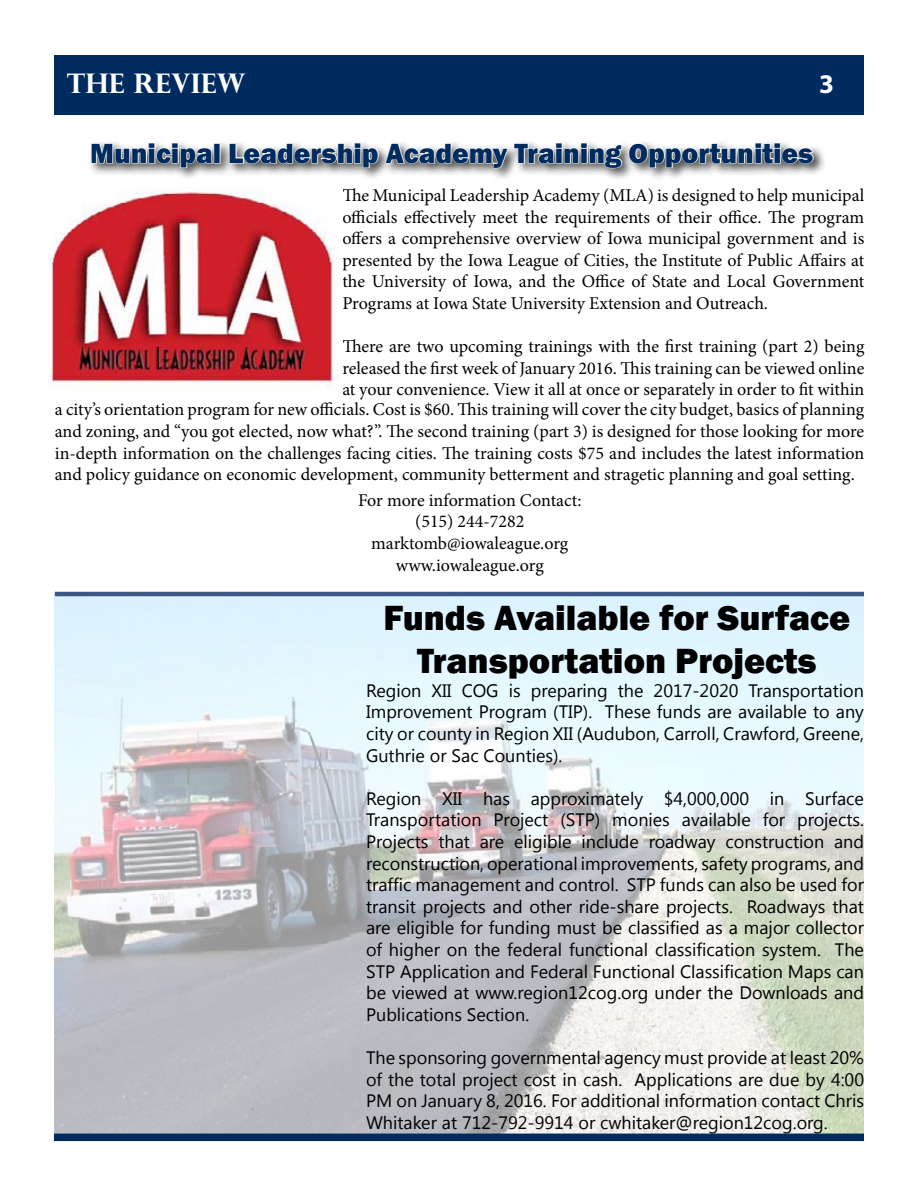
<style>
.page{position:relative;width:918px;height:1188px;background:#fff}
.page>*{position:absolute;margin:0;border:0;box-sizing:border-box;transform-origin:0 0}
.t1{font:800 36px/43.2px "Franklin Gothic";color:#000;text-align:center}
.t2{font:800 28.5px "Franklin Gothic";color:#002b5e}
.t3{font:700 27px "Perpetua Titling";color:#fff}
.t4{font:700 27px "Myriad Pro";color:#fff}
.t5{font:18px/21.6px "Minion Pro";color:#000;text-align:justify}
.t6{font:18px/21.6px "Segoe UI";color:#000;text-align:justify}
</style>
<div class="page">
<img style="left:54px;top:594px;width:810px;height:540px">
<div style="left:54px;top:55px;width:810px;height:59px;background:#002b5e"></div>
<div style="left:54px;top:1134px;width:810px;height:7px;background:#002b5e"></div>
<div style="left:88px;top:139px;width:738px;height:42px;background:#000;opacity:.75"></div>
<svg style="left:90px;top:139px;width:124px;height:30px"></svg>
<div style="left:214px;top:143px;width:7px;height:20px;border:2px solid #fff"></div>
<svg style="left:229px;top:142px;width:585px;height:27px"></svg>
<hr style="left:55px;top:592px;width:809px;height:4px;background:#3c5785">
<img style="left:49px;top:189px;width:286px;height:196px">
<h3 class="t3" style="left:67px;top:66px;width:180px">THE REVIEW</h3>
<h3 class="t4" style="left:819px;top:67px;width:16px">3</h3>
<h2 class="t2" style="left:90px;top:135px;width:725px">Municipal Leadership Academy Training Opportunities</h2>
<p class="t5" style="left:342px;top:185px;width:524px">The Municipal Leadership Academy (MLA) is designed to help municipal officials effectively meet the requirements of their office. The program offers a comprehensive overview of Iowa municipal government and is presented by the Iowa League of Cities, the Institute of Public Affairs at the University of Iowa, and the Office of State and Local Government Programs at Iowa State University Extension and Outreach.</p>
<p class="t5" style="left:342px;top:336px;width:524px">There are two upcoming trainings with the first training (part 2) being released the first week of January 2016. This training can be viewed online at your convenience. View it all at once or separately in order to fit within</p>
<p class="t5" style="left:55px;top:399px;width:811px">a city’s orientation program for new officials. Cost is $60. This training will cover the city budget, basics of planning and zoning, and “you got elected, now what?”. The second training (part 3) is designed for those looking for more in-depth information on the challenges facing cities. The training costs $75 and includes the latest information and policy guidance on economic development, community betterment and stragetic planning and goal setting.</p>
<p class="t5" style="left:358px;top:489px;width:225px;text-align:center">For more information Contact: (515) 244-7282 marktomb@iowaleague.org www.iowaleague.org</p>
<h1 class="t1" style="left:383px;top:596px;width:468px">Funds Available for Surface<br>Transportation Projects</h1>
<p class="t6" style="left:366px;top:679px;width:499px">Region XII COG is preparing the 2017-2020 Transportation Improvement Program (TIP). These funds are available to any city or county in Region XII (Audubon, Carroll, Crawford, Greene, Guthrie or Sac Counties).</p>
<p class="t6" style="left:366px;top:787px;width:499px">Region XII has approximately $4,000,000 in Surface Transportation Project (STP) monies available for projects.<br>Projects that are eligible include roadway construction and reconstruction, operational improvements, safety programs, and traffic management and control. STP funds can also be used for transit projects and other ride-share projects. Roadways that are eligible for funding must be classified as a major collector of higher on the federal functional classification system. The STP Application and Federal Functional Classification Maps can be viewed at www.region12cog.org under the Downloads and Publications Section.</p>
<p class="t6" style="left:366px;top:1046px;width:499px">The sponsoring governmental agency must provide at least 20% of the total project cost in cash. Applications are due by 4:00<br>PM on January 8, 2016. For additional information contact Chris Whitaker at 712-792-9914 or cwhitaker@region12cog.org.</p>
</div>
